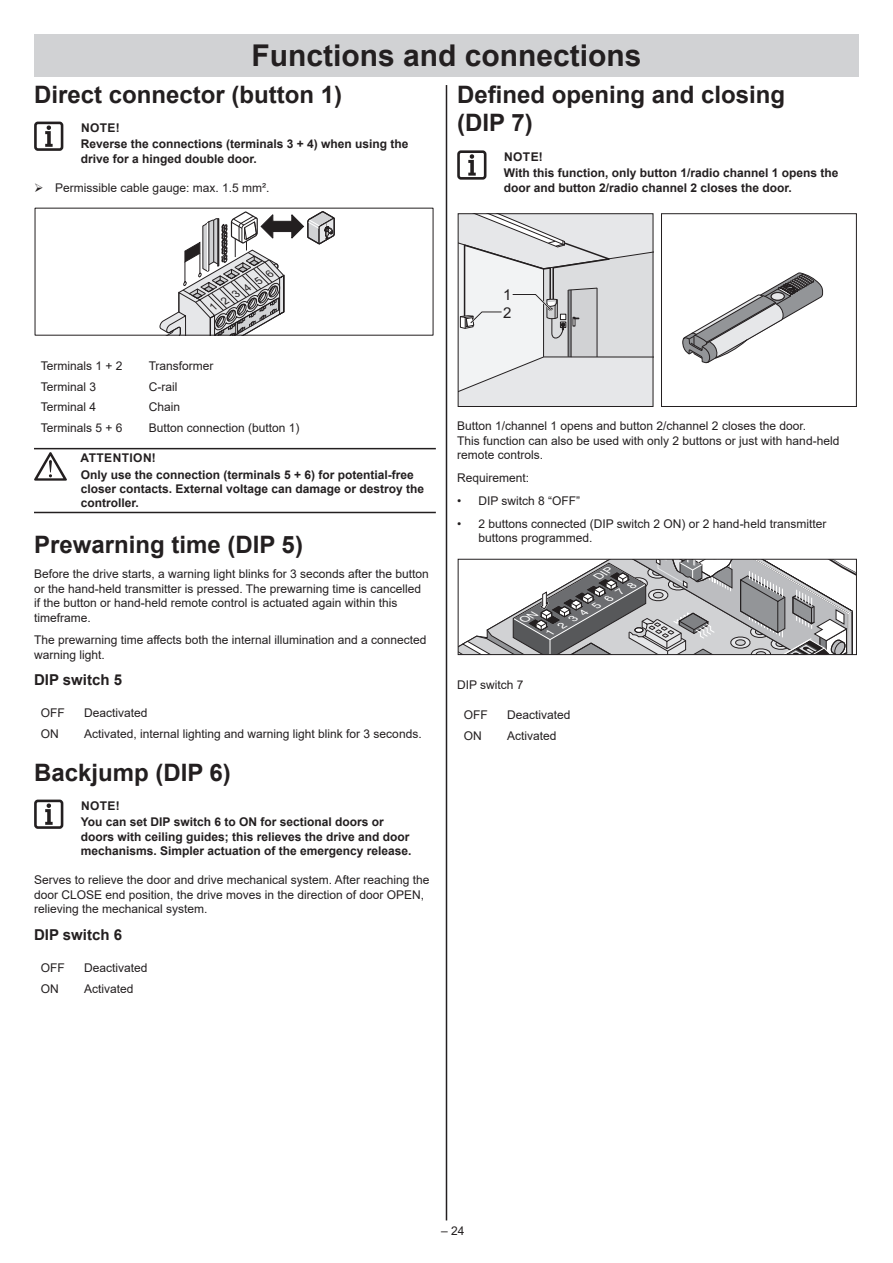
<style>
.page{position:relative;width:893px;height:1263px;background:#fff}
.page>*{position:absolute;margin:0;border:0;box-sizing:border-box;transform-origin:0 0}
.t1{font:700 30px "Arial";color:#231f20}
.t2{font:700 24px/28.8px "Arial";color:#231f20}
.t3{font:700 15px "Arial";color:#231f20}
.t4{font:15px/18px "Arial";color:#231f20}
.t5{font:12px/14.4px "Arial";color:#231f20}
.t6{font:700 12px/16.5px "Arial";color:#231f20}
.t7{font:italic 10.65px "Arial";color:#231f20}
.t8{font:italic 9.75px "Helvetica";color:#fff;scale:1.16 1}
</style>
<div class="page">
<div style="left:34px;top:34px;width:825px;height:43px;background:#d1d2d4"></div>
<hr style="left:446px;top:85px;width:1px;height:1135px;background:#231f20">
<hr style="left:34px;top:448px;width:402px;height:1px;background:#231f20">
<hr style="left:34px;top:512px;width:402px;height:1px;background:#231f20">
<svg style="left:457px;top:213px;width:400px;height:194px"></svg>
<svg style="left:680px;top:272px;width:143px;height:91px"></svg>
<div style="left:34px;top:122px;width:29px;height:29px;border:3px solid #231f20;border-radius:3px"></div>
<svg style="left:45px;top:125px;width:8px;height:22px"></svg>
<svg style="left:34px;top:452px;width:33px;height:29px"></svg>
<div style="left:34px;top:799px;width:29px;height:30px;border:3px solid #231f20;border-radius:3px"></div>
<svg style="left:45px;top:803px;width:8px;height:22px"></svg>
<div style="left:457px;top:150px;width:29px;height:30px;border:3px solid #231f20;border-radius:3px"></div>
<svg style="left:468px;top:154px;width:8px;height:22px"></svg>
<svg style="left:159px;top:211px;width:176px;height:125px"></svg>
<svg style="left:458px;top:559px;width:398px;height:96px"></svg>
<h1 class="t1" style="left:251px;top:35px;width:392px">Functions and connections</h1>
<h2 class="t2" style="left:34px;top:80px;width:310px">Direct connector (button 1)</h2>
<p class="t6" style="left:81px;top:119px;width:329px">NOTE!<br>Reverse the connections (terminals 3 + 4) when using the</p>
<p class="t6" style="left:81px;top:150px;width:178px">drive for a hinged double door.</p>
<p class="t5" style="left:55px;top:181px;width:216px">Permissible cable gauge: max. 1.5 mm².</p>
<h2 class="t2" style="left:457px;top:80px;width:330px">Defined opening and closing (DIP 7)</h2>
<p class="t6" style="left:504px;top:148px;width:336px">NOTE!<br>With this function, only button 1/radio channel 1 opens the</p>
<p class="t6" style="left:504px;top:179px;width:290px">door and button 2/radio channel 2 closes the door.</p>
<p class="t7" style="left:220px;top:296px;width:59px;rotate:-30deg">23456</p>
<p class="t5" style="left:41px;top:358px;width:83px">Terminals 1 + 2</p>
<p class="t5" style="left:149px;top:358px;width:66px">Transformer</p>
<p class="t5" style="left:41px;top:379px;width:57px">Terminal 3</p>
<p class="t5" style="left:149px;top:379px;width:30px">C-rail</p>
<p class="t5" style="left:41px;top:400px;width:57px">Terminal 4</p>
<p class="t5" style="left:149px;top:400px;width:33px">Chain</p>
<p class="t5" style="left:41px;top:421px;width:83px">Terminals 5 + 6</p>
<p class="t5" style="left:149px;top:421px;width:152px">Button connection (button 1)</p>
<p class="t6" style="left:81px;top:450px;width:335px">ATTENTION!<br>Only use the connection (terminals 5 + 6) for potential-free</p>
<p class="t6" style="left:81px;top:482px;width:345px;line-height:14.4px">closer contacts. External voltage can damage or destroy the controller.</p>
<h2 class="t2" style="left:34px;top:531px;width:270px">Prewarning time (DIP 5)</h2>
<p class="t5" style="left:34px;top:567px;width:396px">Before the drive starts, a warning light blinks for 3 seconds after the button or the hand-held transmitter is pressed. The prewarning time is cancelled if the button or hand-held remote control is actuated again within this timeframe.</p>
<p class="t5" style="left:34px;top:633px;width:394px">The prewarning time affects both the internal illumination and a connected warning light.</p>
<p class="t3" style="left:34px;top:669px;width:90px">DIP switch 5</p>
<p class="t5" style="left:41px;top:706px;width:25px">OFF</p>
<p class="t5" style="left:84px;top:706px;width:65px">Deactivated</p>
<p class="t5" style="left:41px;top:727px;width:19px">ON</p>
<p class="t5" style="left:84px;top:727px;width:339px">Activated, internal lighting and warning light blink for 3 seconds.</p>
<h2 class="t2" style="left:34px;top:758px;width:198px">Backjump (DIP 6)</h2>
<p class="t6" style="left:81px;top:797px;width:304px">NOTE!<br>You can set DIP switch 6 to ON for sectional doors or</p>
<p class="t6" style="left:81px;top:829px;width:332px;line-height:14.4px">doors with ceiling guides; this relieves the drive and door mechanisms. Simpler actuation of the emergency release.</p>
<p class="t5" style="left:34px;top:873px;width:397px">Serves to relieve the door and drive mechanical system. After reaching the door CLOSE end position, the drive moves in the direction of door OPEN, relieving the mechanical system.</p>
<p class="t3" style="left:34px;top:924px;width:90px">DIP switch 6</p>
<p class="t5" style="left:41px;top:960px;width:25px">OFF</p>
<p class="t5" style="left:84px;top:960px;width:65px">Deactivated</p>
<p class="t5" style="left:41px;top:981px;width:19px">ON</p>
<p class="t5" style="left:84px;top:981px;width:51px">Activated</p>
<p class="t4" style="left:503px;top:286px;width:10px">1<br>2</p>
<p class="t5" style="left:457px;top:419px;width:384px">Button 1/channel 1 opens and button 2/channel 2 closes the door.<br>This function can also be used with only 2 buttons or just with hand-held remote controls.</p>
<p class="t5" style="left:457px;top:471px;width:74px">Requirement:</p>
<p class="t5" style="left:457px;top:493px;width:125px">• DIP switch 8 “OFF”</p>
<p class="t5" style="left:478px;top:516px;width:349px;text-indent:-21px">• 2 buttons connected (DIP switch 2 ON) or 2 hand-held transmitter buttons programmed.</p>
<p class="t8" style="left:569px;top:614px;width:42px;rotate:-30deg">3456</p>
<p class="t5" style="left:457px;top:678px;width:68px">DIP switch 7</p>
<p class="t5" style="left:464px;top:708px;width:25px">OFF</p>
<p class="t5" style="left:507px;top:708px;width:65px">Deactivated</p>
<p class="t5" style="left:464px;top:728px;width:19px">ON</p>
<p class="t5" style="left:507px;top:728px;width:51px">Activated</p>
<p class="t5" style="left:441px;top:1224px;width:25px">– 24</p>
</div>
